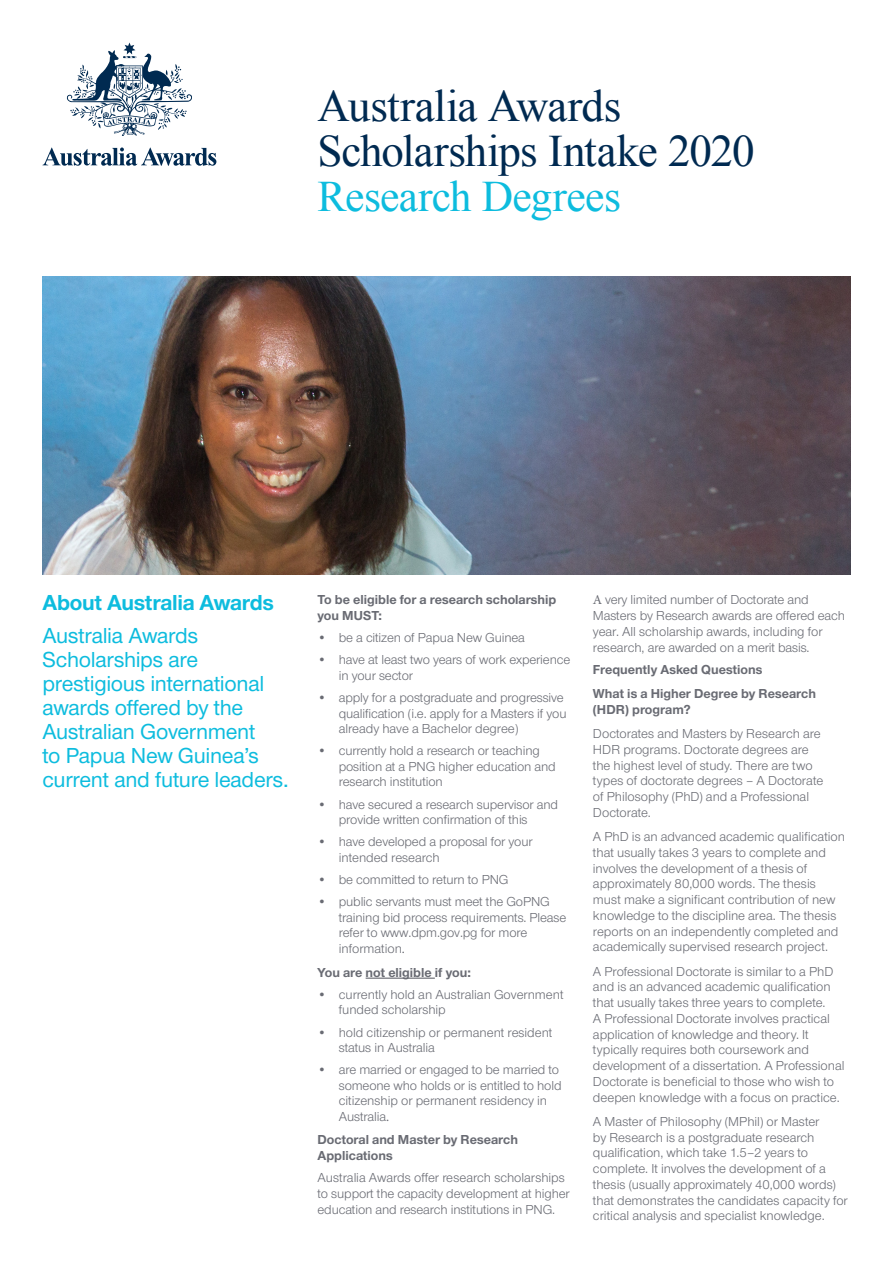
<style>
.page{position:relative;width:893px;height:1263px;background:#fff}
.page>*{position:absolute;margin:0;border:0;box-sizing:border-box;transform-origin:0 0}
.t1{font:45px "Times New Roman";letter-spacing:-.02em;color:#002a51}
.t2{font:43.5px "Times New Roman";letter-spacing:-.015em;color:#0dbcde}
.Breakout{font:500 22.5px/24px "Nimbus San Nov";letter-spacing:-.015em;color:#0dbcde}
.Breakout-2{font:700 22.5px "Nimbus San Nov";letter-spacing:-.005em;color:#0dbcde}
.Body{font:13.5px/15.8px "Nimbus San Nov";letter-spacing:-.005em;color:#696b73}
.Body-2{font:700 13.5px/15.8px "Nimbus San Nov";color:#696b73}
.s1{font-family:"Minion Pro"}
.s2{font-weight:700}
</style>
<div class="page">
<hr style="left:366px;top:977px;width:69px;height:2px;background:#696b73">
<img style="left:43px;top:276px;width:807px;height:298px">
<svg style="left:67px;top:43px;width:125px;height:93px"></svg>
<svg style="left:43px;top:147px;width:173px;height:19px"></svg>
<h1 class="t1" style="left:317px;top:75px;width:305px">Australia Awards</h1>
<h1 class="t1" style="left:317px;top:121px;width:439px">Scholarships Intake 2020</h1>
<h1 class="t2" style="left:317px;top:167px;width:305px">Research Degrees</h1>
<p class="Breakout-2" style="left:43px;top:590px;width:233px">About Australia Awards</p>
<p class="Breakout" style="left:43px;top:623px;width:248px">Australia Awards<br>Scholarships are prestigious international awards offered by the<br>Australian Government<br>to Papua New Guinea’s current and future leaders.</p>
<p class="Body-2" style="left:317px;top:592px;width:240px">To be eligible for a research scholarship you MUST:</p>
<p class="Body" style="left:317px;top:630px;width:209px">• be a citizen of Papua New Guinea</p>
<p class="Body" style="left:339px;top:652px;width:233px;text-indent:-21px">• have at least two years of work experience in your sector</p>
<p class="Body" style="left:339px;top:690px;width:229px;text-indent:-21px">• apply for a postgraduate and progressive qualification (i.e. apply for a Masters if you already have a Bachelor degree)</p>
<p class="Body" style="left:339px;top:743px;width:219px;text-indent:-21px">• currently hold a research or teaching position at a PNG higher education and research institution</p>
<p class="Body" style="left:339px;top:796px;width:221px;text-indent:-21px">• have secured a research supervisor and provide written confirmation of this</p>
<p class="Body" style="left:339px;top:834px;width:195px;text-indent:-21px">• have developed a proposal for your intended research</p>
<p class="Body" style="left:317px;top:871px;width:192px">• be committed to return to PNG</p>
<p class="Body" style="left:339px;top:894px;width:229px;text-indent:-21px">• public servants must meet the GoPNG training bid process requirements. Please refer to www.dpm.gov.pg for more information<span class="s1">.</span></p>
<p class="Body-2" style="left:317px;top:964px;width:155px">You are not eligible if you:</p>
<p class="Body" style="left:339px;top:987px;width:226px;text-indent:-21px">• currently hold an Australian Government funded scholarship</p>
<p class="Body" style="left:339px;top:1024px;width:215px;text-indent:-21px">• hold citizenship or permanent resident status in Australia</p>
<p class="Body" style="left:339px;top:1062px;width:224px;text-indent:-21px">• are married or engaged to be married to someone who holds or is entitled to hold citizenship or permanent residency in<br>Australia<span class="s1">.</span></p>
<p class="Body-2" style="left:317px;top:1132px;width:202px">Doctoral and Master by Research<br>Applications</p>
<p class="Body" style="left:317px;top:1170px;width:254px">Australia Awards offer research scholarships to support the capacity development at higher education and research institutions in PNG.</p>
<p class="Body" style="left:593px;top:592px;width:254px"><span class="s1">A</span> very limited number of Doctorate and Masters by Research awards are offered each year. All scholarship awards, including for research, are awarded on a merit basis.</p>
<p class="Body-2" style="left:593px;top:657px;width:225px;line-height:24.3px">Frequently Asked Questions<br>What is a Higher Degree by Research</p>
<p class="Body" style="left:593px;top:697px;width:229px;line-height:24.3px"><span class="s2">(HDR) program?<br></span>Doctorates and Masters by Research are</p>
<p class="Body" style="left:593px;top:741px;width:232px">HDR programs. Doctorate degrees are the highest level of study. There are two types of doctorate degrees – A Doctorate of Philosophy (PhD) and a Professional Doctorate.</p>
<p class="Body" style="left:593px;top:829px;width:253px">A PhD is an advanced academic qualification that usually takes 3 years to complete and involves the development of a thesis of approximately 80,000 words. The thesis must make a significant contribution of new knowledge to the discipline area. The thesis reports on an independently completed and academically supervised research project.</p>
<p class="Body" style="left:593px;top:963px;width:253px">A Professional Doctorate is similar to a PhD and is an advanced academic qualification that usually takes three years to complete.<br>A Professional Doctorate involves practical application of knowledge and theory. It typically requires both coursework and development of a dissertation. A Professional Doctorate is beneficial to those who wish to deepen knowledge with a focus on practice.</p>
<p class="Body" style="left:593px;top:1114px;width:256px">A Master of Philosophy (MPhil) or Master<br>by Research is a postgraduate research qualification, which take 1.5–2 years to complete. It involves the development of a thesis (usually approximately 40,000 words) that demonstrates the candidates capacity for critical analysis and specialist knowledge.</p>
</div>
